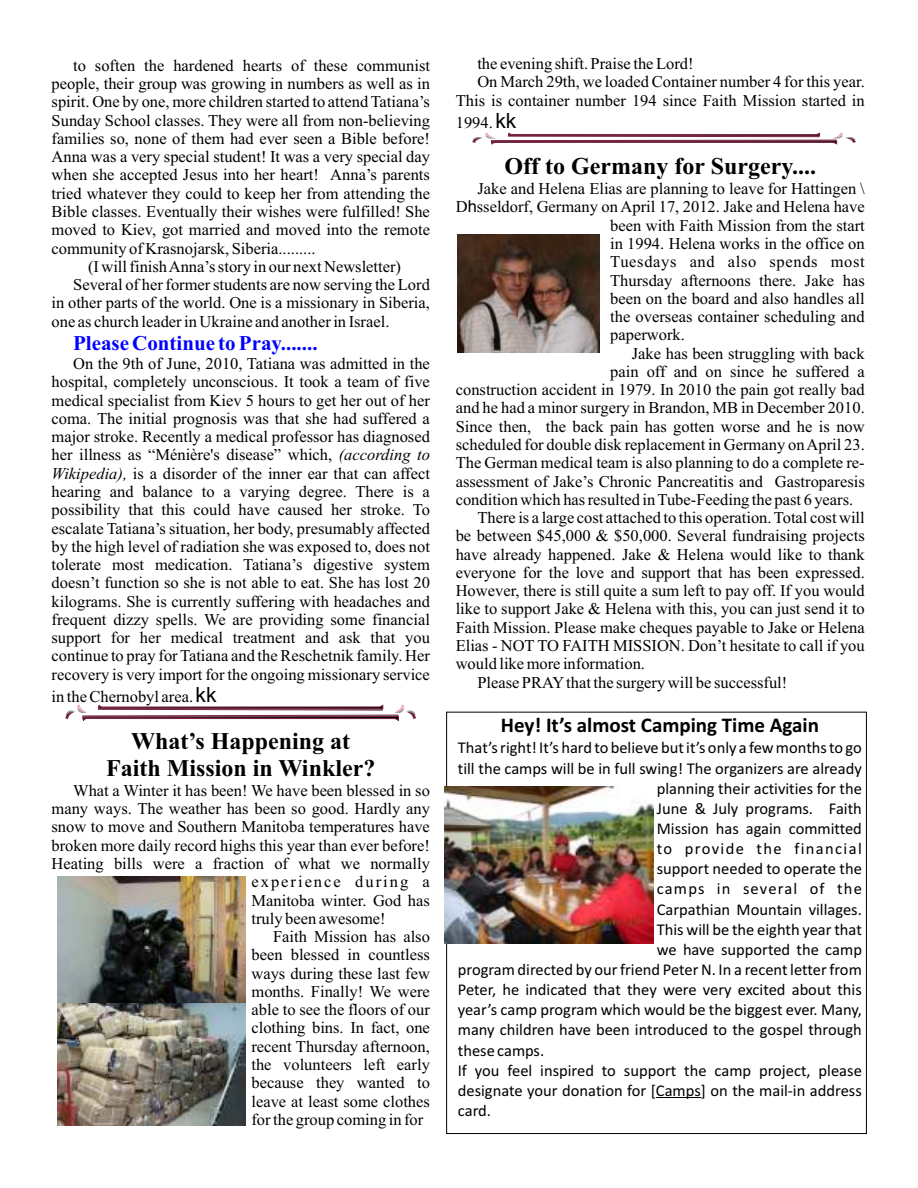
<style>
.page{position:relative;width:918px;height:1188px;background:#fff}
.page>*{position:absolute;margin:0;border:0;box-sizing:border-box;transform-origin:0 0}
.t1{font:700 24px/26.5px "Times New Roman";color:#000;text-align:center}
.t2{font:700 21px "Calibri";color:#000}
.t3{font:700 21px "Times New Roman";color:#00f}
.t4{font:21px "Arial";color:#000}
.t5{font:16.5px/18.3px "Times New Roman";color:#000;text-align:justify}
.t6{font:16.5px "Calibri";color:#000}
.t7{font:16.5px "Times New Roman";letter-spacing:.04em;color:#000}
.t8{font:16.5px "Calibri";letter-spacing:.085em;color:#000}
.t9{font:16.5px "Calibri";letter-spacing:.07em;color:#000}
.t10{font:16.5px "Times New Roman";letter-spacing:.12em;color:#000}
.s1{font-style:italic}
.s2{font-family:"Arial"}
</style>
<div class="page">
<hr style="left:656px;top:1097px;width:45px;height:1px;background:#000">
<img style="left:445px;top:787px;width:209px;height:157px">
<svg style="left:65px;top:704px;width:351px;height:17px"></svg>
<img style="left:58px;top:877px;width:187px;height:249px">
<svg style="left:472px;top:133px;width:384px;height:11px"></svg>
<img style="left:458px;top:235px;width:141px;height:117px">
<p class="t5" style="left:73px;top:58px;width:358px">to soften the hardened hearts of these communist</p>
<p class="t5" style="left:52px;top:76px;width:380px">people, their group was growing in numbers as well as in</p>
<p class="t5" style="left:52px;top:94px;width:380px">spirit. One by one, more children started to attend Tatiana’s</p>
<p class="t5" style="left:52px;top:113px;width:380px">Sunday School classes. They were all from non-believing</p>
<p class="t5" style="left:52px;top:131px;width:380px">families so, none of them had ever seen a Bible before!</p>
<p class="t5" style="left:52px;top:149px;width:380px">Anna was a very special student! It was a very special day</p>
<p class="t5" style="left:52px;top:167px;width:380px">when she accepted Jesus into her heart! Anna’s parents</p>
<p class="t5" style="left:52px;top:186px;width:380px">tried whatever they could to keep her from attending the</p>
<p class="t5" style="left:52px;top:204px;width:380px">Bible classes. Eventually their wishes were fulfilled! She</p>
<p class="t5" style="left:52px;top:222px;width:380px">moved to Kiev, got married and moved into the remote</p>
<p class="t5" style="left:52px;top:240px;width:266px">community of Krasnojarsk, Siberia.........</p>
<p class="t5" style="left:88px;top:259px;width:315px">(I will finish Anna’s story in our next Newsletter)</p>
<p class="t5" style="left:73px;top:277px;width:358px">Several of her former students are now serving the Lord</p>
<p class="t5" style="left:52px;top:295px;width:380px">in other parts of the world. One is a missionary in Siberia,</p>
<p class="t5" style="left:52px;top:314px;width:339px">one as church leader in Ukraine and another in Israel.</p>
<p class="t5" style="left:52px;top:356px;width:380px;text-indent:22px">On the 9th of June, 2010, Tatiana was admitted in the hospital, completely unconscious. It took a team of five medical specialist from Kiev 5 hours to get her out of her coma. The initial prognosis was that she had suffered a major stroke. Recently a medical professor has diagnosed her illness as “Ménière's disease” which, <span class="s1">(according to Wikipedia),</span> is a disorder of the inner ear that can affect hearing and balance to a varying degree. There is a possibility that this could have caused her stroke. To escalate Tatiana’s situation, her body, presumably affected by the high level of radiation she was exposed to, does not tolerate most medication. Tatiana’s digestive system doesn’t function so she is not able to eat. She has lost 20 kilograms. She is currently suffering with headaches and frequent dizzy spells. We are providing some financial support for her medical treatment and ask that you continue to pray for Tatiana and the Reschetnik family. Her recovery is very import for the ongoing missionary service</p>
<p class="t5" style="left:52px;top:689px;width:143px">in the Chernobyl area.</p>
<h1 class="t1" style="left:106px;top:731px;width:271px">What’s Happening at<br>Faith Mission in Winkler?</h1>
<p class="t5" style="left:73px;top:783px;width:358px">What a Winter it has been! We have been blessed in so</p>
<p class="t5" style="left:52px;top:801px;width:380px">many ways. The weather has been so good. Hardly any</p>
<p class="t5" style="left:52px;top:819px;width:380px">snow to move and Southern Manitoba temperatures have</p>
<p class="t5" style="left:52px;top:838px;width:380px">broken more daily record highs this year than ever before!</p>
<p class="t5" style="left:52px;top:856px;width:380px">Heating bills were a fraction of what we normally</p>
<p class="t10" style="left:252px;top:876px;width:180px">experience during a</p>
<p class="t5" style="left:252px;top:892px;width:180px">Manitoba winter. God has</p>
<p class="t5" style="left:252px;top:911px;width:136px">truly been awesome!</p>
<p class="t5" style="left:273px;top:929px;width:158px">Faith Mission has also</p>
<p class="t5" style="left:252px;top:947px;width:180px">been blessed in countless</p>
<p class="t5" style="left:252px;top:966px;width:180px">ways during these last few</p>
<p class="t5" style="left:252px;top:984px;width:180px">months. Finally! We were</p>
<p class="t5" style="left:252px;top:1002px;width:180px">able to see the floors of our</p>
<p class="t5" style="left:251px;top:1020px;width:180px">clothing bins. In fact, one</p>
<p class="t5" style="left:251px;top:1039px;width:180px">recent Thursday afternoon,</p>
<p class="t5" style="left:251px;top:1057px;width:180px">the volunteers left early</p>
<p class="t5" style="left:251px;top:1075px;width:180px">because they wanted to</p>
<p class="t5" style="left:251px;top:1093px;width:180px">leave at least some clothes</p>
<p class="t5" style="left:251px;top:1112px;width:173px">for the group coming in for</p>
<p class="t3" style="left:73px;top:336px;width:246px">Please Continue to Pray.......</p>
<p class="t4" style="left:196px;top:687px;width:22px">kk</p>
<p class="t5" style="left:477px;top:56px;width:218px">the evening shift. Praise the Lord!</p>
<p class="t5" style="left:477px;top:74px;width:389px">On March 29th, we loaded Container number 4 for this year.</p>
<p class="t5" style="left:456px;top:93px;width:411px">This is container number 194 since Faith Mission started in</p>
<p class="t5" style="left:456px;top:115px;width:39px">1994.</p>
<h1 class="t1" style="left:505px;top:155px;width:313px">Off to Germany for Surgery....</h1>
<p class="t5" style="left:477px;top:181px;width:389px">Jake and Helena Elias are planning to leave for Hattingen \</p>
<p class="t5" style="left:456px;top:199px;width:411px">D<span class="s2">h</span>sseldorf, Germany on April 17, 2012. Jake and Helena have</p>
<p class="t5" style="left:610px;top:218px;width:256px">been with Faith Mission from the start</p>
<p class="t5" style="left:610px;top:236px;width:256px">in 1994. Helena works in the office on</p>
<p class="t7" style="left:610px;top:256px;width:256px">Tuesdays and also spends most</p>
<p class="t5" style="left:610px;top:272px;width:256px">Thursday afternoons there. Jake has</p>
<p class="t5" style="left:610px;top:291px;width:256px">been on the board and also handles all</p>
<p class="t5" style="left:610px;top:309px;width:256px">the overseas container scheduling and</p>
<p class="t5" style="left:610px;top:327px;width:76px">paperwork.</p>
<p class="t5" style="left:632px;top:346px;width:234px">Jake has been struggling with back</p>
<p class="t5" style="left:610px;top:364px;width:256px">pain off and on since he suffered a</p>
<p class="t5" style="left:456px;top:382px;width:411px">construction accident in 1979. In 2010 the pain got really bad</p>
<p class="t5" style="left:456px;top:400px;width:411px">and he had a minor surgery in Brandon, MB in December 2010.</p>
<p class="t5" style="left:456px;top:419px;width:411px">Since then, the back pain has gotten worse and he is now</p>
<p class="t5" style="left:456px;top:437px;width:411px">scheduled for double disk replacement in Germany on April 23.</p>
<p class="t5" style="left:456px;top:455px;width:411px">The German medical team is also planning to do a complete re-</p>
<p class="t5" style="left:456px;top:473px;width:411px">assessment of Jake’s Chronic Pancreatitis and Gastroparesis</p>
<p class="t5" style="left:456px;top:492px;width:399px">condition which has resulted in Tube-Feeding the past 6 years.</p>
<p class="t5" style="left:477px;top:510px;width:389px">There is a large cost attached to this operation. Total cost will</p>
<p class="t5" style="left:456px;top:528px;width:411px">be between $45,000 &amp; $50,000. Several fundraising projects</p>
<p class="t5" style="left:456px;top:547px;width:411px">have already happened. Jake &amp; Helena would like to thank</p>
<p class="t5" style="left:456px;top:565px;width:411px">everyone for the love and support that has been expressed.</p>
<p class="t5" style="left:456px;top:583px;width:411px">However, there is still quite a sum left to pay off. If you would</p>
<p class="t5" style="left:456px;top:601px;width:411px">like to support Jake &amp; Helena with this, you can just send it to</p>
<p class="t5" style="left:456px;top:620px;width:411px">Faith Mission. Please make cheques payable to Jake or Helena</p>
<p class="t5" style="left:456px;top:638px;width:411px">Elias - NOT TO FAITH MISSION. Don’t hesitate to call if you</p>
<p class="t5" style="left:456px;top:656px;width:191px">would like more information.</p>
<p class="t5" style="left:477px;top:674px;width:311px">Please PRAYthat the surgery will be successful!</p>
<p class="t4" style="left:495px;top:113px;width:22px">kk</p>
<p class="t2" style="left:501px;top:716px;width:320px">Hey! It’s almost Camping Time Again</p>
<p class="t6" style="left:458px;top:741px;width:406px">That’s right! It’s hard to believe but it’s only a few months to go</p>
<p class="t6" style="left:458px;top:761px;width:406px">till the camps will be in full swing! The organizers are already</p>
<p class="t6" style="left:657px;top:781px;width:207px">planning their activities for the</p>
<p class="t6" style="left:657px;top:802px;width:207px">June &amp; July programs. Faith</p>
<p class="t6" style="left:657px;top:822px;width:207px">Mission has again committed</p>
<p class="t8" style="left:657px;top:842px;width:207px">to provide the financial</p>
<p class="t6" style="left:657px;top:862px;width:207px">support needed to operate the</p>
<p class="t9" style="left:657px;top:882px;width:207px">camps in several of the</p>
<p class="t6" style="left:657px;top:902px;width:207px">Carpathian Mountain villages.</p>
<p class="t6" style="left:657px;top:922px;width:207px">This will be the eighth year that</p>
<p class="t6" style="left:657px;top:943px;width:207px">we have supported the camp</p>
<p class="t6" style="left:458px;top:963px;width:406px">program directed by our friend Peter N. In a recent letter from</p>
<p class="t6" style="left:458px;top:983px;width:406px">Peter, he indicated that they were very excited about this</p>
<p class="t6" style="left:458px;top:1003px;width:406px">year’s camp program which would be the biggest ever. Many,</p>
<p class="t6" style="left:458px;top:1023px;width:406px">many children have been introduced to the gospel through</p>
<p class="t6" style="left:458px;top:1043px;width:88px">these camps.</p>
<p class="t6" style="left:458px;top:1063px;width:406px">If you feel inspired to support the camp project, please</p>
<p class="t6" style="left:458px;top:1083px;width:406px">designate your donation for [Camps] on the mail-in address</p>
<p class="t6" style="left:458px;top:1104px;width:35px">card.</p>
</div>
